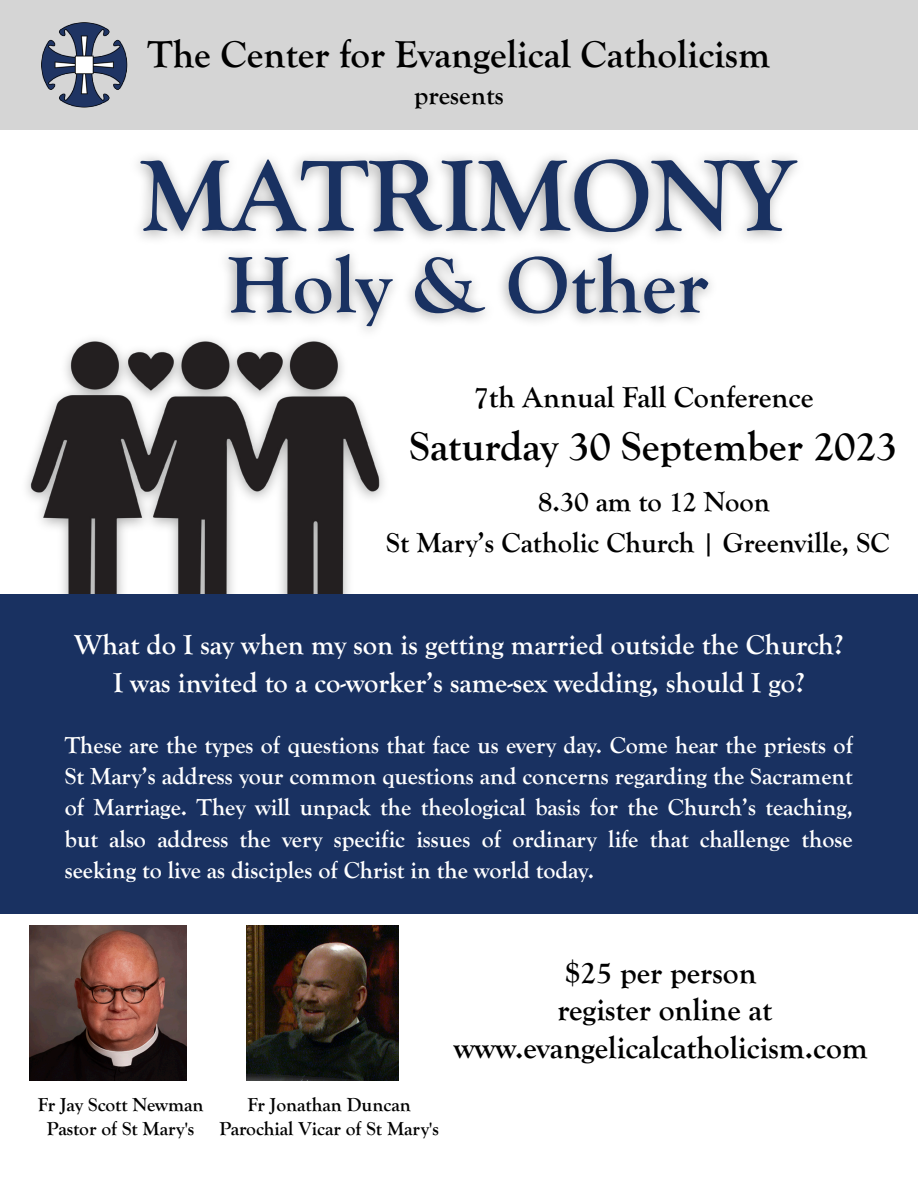
<style>
.page{position:relative;width:918px;height:1188px;background:#fff}
.page>*{position:absolute;margin:0;border:0;box-sizing:border-box;transform-origin:0 0}
.t1{font:700 105px "Goudy Old Style T";color:#193161}
.t2{font:700 82.5px "Goudy Old Style T";color:#193161}
.t3{font:700 42px "Goudy Old Style T";color:#010101}
.t4{font:700 39px "Goudy Old Style T";color:#000}
.t5{font:700 31.5px/37.5px "Goudy Old Style T";color:#000;text-align:center}
.t6{font:700 30px "Goudy Old Style T";color:#000}
.t7{font:700 28.5px/37.8px "Goudy Old Style T";color:#fff;text-align:center}
.t8{font:700 28.5px/41px "Goudy Old Style T";color:#010101}
.t9{font:700 27px "Goudy Old Style T";color:#000}
.t10{font:700 24px/31.2px "Goudy Old Style T";color:#fff;text-align:justify}
.t11{font:700 19.5px/24px "Goudy Old Style T";color:#020202;text-align:center}
.s1{color:#000}
</style>
<div class="page">
<img style="left:30px;top:389px;width:350px;height:205px">
<div style="left:0;top:0;width:918px;height:129px;background:#d5d5d5"></div>
<div style="left:0;top:594px;width:918px;height:319px;background:#193161"></div>
<img style="left:41px;top:22px;width:87px;height:86px">
<img style="left:247px;top:926px;width:151px;height:154px">
<img style="left:0;top:129px;width:918px;height:260px">
<img style="left:30px;top:926px;width:156px;height:154px">
<p class="t4" style="left:148px;top:32px;width:624px">The Center for Evangelical Catholicism</p>
<p class="t9" style="left:414px;top:80px;width:91px">presents</p>
<p class="t1" style="left:140px;top:137px;width:658px">MATRIMONY</p>
<p class="t2" style="left:227px;top:239px;width:483px">Holy &amp; Other</p>
<p class="t6" style="left:474px;top:380px;width:341px">7th Annual Fall Conference</p>
<p class="t3" style="left:409px;top:422px;width:489px">Saturday 30 September 2023</p>
<p class="t8" style="left:386px;top:482px;width:505px;text-indent:152px">8.30 am to 12 Noon<br>St Mary’s Catholic Church | Greenville, <span class="s1">SC</span></p>
<p class="t7" style="left:74px;top:626px;width:771px">What do I say when my son is getting married outside the Church?<br>I was invited to a co-worker’s same-sex wedding, should I go?</p>
<p class="t10" style="left:65px;top:730px;width:790px">These are the types of questions that face us every day. Come hear the priests of St Mary’s address your common questions and concerns regarding the Sacrament of Marriage. They will unpack the theological basis for the Church’s teaching, but also address the very specific issues of ordinary life that challenge those seeking to live as disciples of Christ in the world today.</p>
<p class="t11" style="left:38px;top:1092px;width:167px">Fr Jay Scott Newman<br>Pastor of St Mary's</p>
<p class="t11" style="left:219px;top:1092px;width:221px">Fr Jonathan Duncan<br>Parochial Vicar of St Mary's</p>
<p class="t5" style="left:454px;top:954px;width:416px">$25 per person<br>register online at www.evangelicalcatholicism.com</p>
</div>
